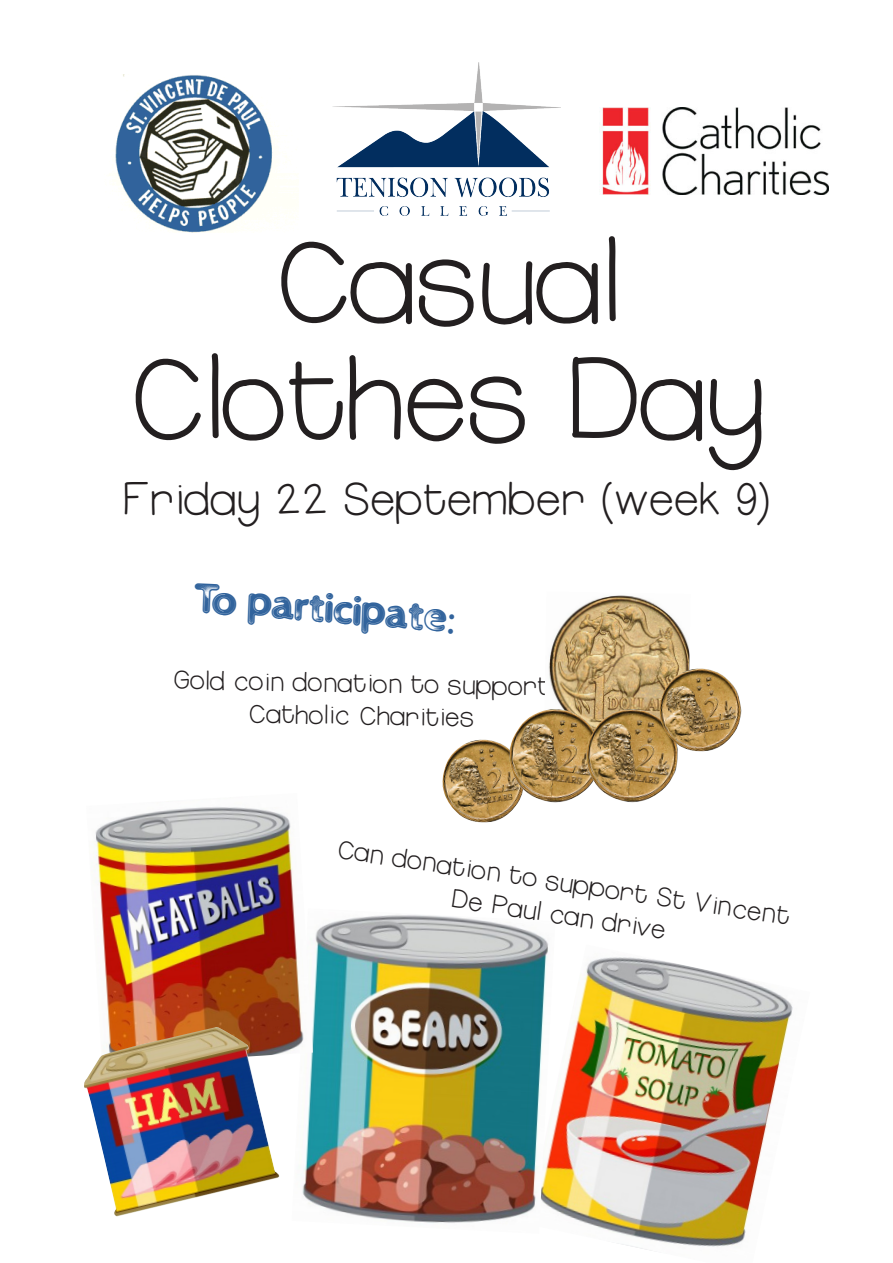
<style>
.page{position:relative;width:893px;height:1263px;background:#fff}
.page>*{position:absolute;margin:0;border:0;box-sizing:border-box;transform-origin:0 0}
.t1{font:120px/117px "Hello Miss Thang";letter-spacing:-.02em;color:#231f20;text-align:center}
.t2{font:46.5px "Hello Miss Thang";color:#231f20}
.t3{font:40.5px "Neon Tech";color:#31639c}
.t4{font:27px/32.4px "Hello Miss Thang";color:#231f20;text-align:center}
.s1{font-family:"Source Sans Pro"}
</style>
<div class="page">
<img style="left:555px;top:957px;width:238px;height:294px">
<img style="left:302px;top:915px;width:253px;height:308px">
<img style="left:92px;top:807px;width:221px;height:258px">
<img style="left:84px;top:1027px;width:200px;height:189px">
<img style="left:333px;top:63px;width:227px;height:152px">
<img style="left:115px;top:75px;width:158px;height:157px">
<img style="left:601px;top:107px;width:227px;height:88px">
<img style="left:442px;top:740px;width:75px;height:83px">
<img style="left:548px;top:595px;width:142px;height:114px">
<img style="left:508px;top:709px;width:77px;height:95px">
<img style="left:585px;top:709px;width:93px;height:94px">
<img style="left:658px;top:668px;width:84px;height:86px">
<p class="t1" style="left:125px;top:225px;width:645px">Casual<br>Clothes Day</p>
<p class="t2" style="left:122px;top:472px;width:651px">Friday 22 September (week 9)</p>
<p class="t3" style="left:195px;top:579px;width:266px;rotate:5deg">To participate<span class="s1">:</span></p>
<p class="t4" style="left:172px;top:664px;width:381px;rotate:1deg">Gold coin donation to support<br>Catholic Charities</p>
<p class="t4" style="left:340px;top:831px;width:460px;rotate:9deg">Can donation to support St Vincent<br>De Paul can drive</p>
</div>
